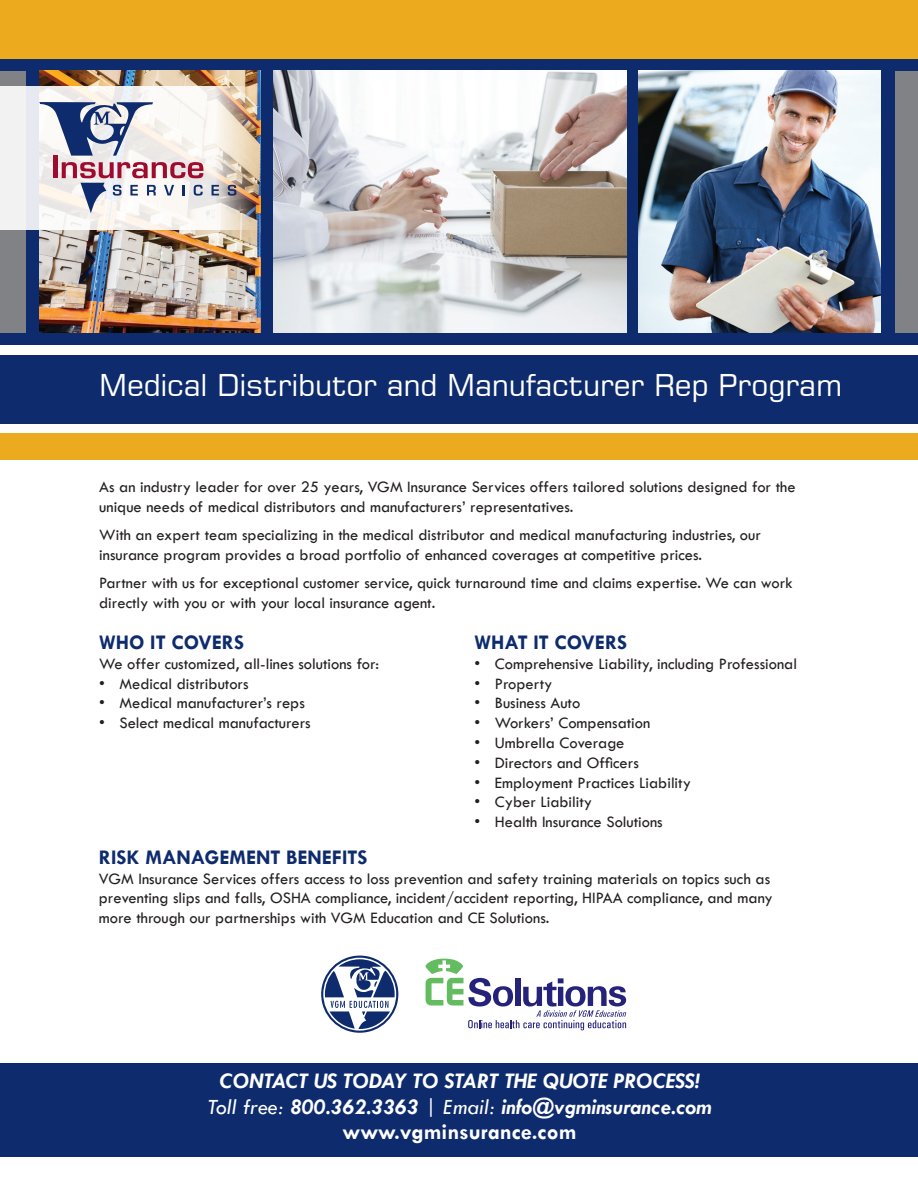
<style>
.page{position:relative;width:918px;height:1188px;background:#fff}
.page>*{position:absolute;margin:0;border:0;box-sizing:border-box;transform-origin:0 0}
.t1{font:30px "Square 721 BT";letter-spacing:-.01em;color:#fff}
.t2{font:italic 700 22.5px/25.5px "Tw Cen";color:#fff;text-align:center}
.t3{font:700 21px "Tw Cen";color:#0d2b6d}
.t4{font:16.5px/19.8px "Tw Cen";color:#231f20}
.s1{font-weight:400}
.s2{font-style:normal}
</style>
<div class="page">
<div style="left:0;top:434px;width:918px;height:26px;background:#ecaa1f"></div>
<div style="left:0;top:355px;width:918px;height:68px;background:#0d2b6d"></div>
<div style="left:0;top:1063px;width:918px;height:94px;background:#0d2b6d"></div>
<svg style="left:321px;top:956px;width:77px;height:77px"></svg>
<svg style="left:426px;top:959px;width:200px;height:71px"></svg>
<div style="left:0;top:0;width:918px;height:65px;background:#ecaa1f"></div>
<div style="left:0;top:59px;width:918px;height:286px;background:#0d2b6d"></div>
<img style="left:39px;top:71px;width:222px;height:261px">
<div style="left:0;top:71px;width:26px;height:261px;background:#808285"></div>
<div style="left:895px;top:71px;width:23px;height:261px;background:#808285"></div>
<img style="left:638px;top:71px;width:242px;height:261px">
<svg style="left:0;top:86px;width:258px;height:144px;background:#ece6df"></svg>
<svg style="left:39px;top:102px;width:114px;height:54px"></svg>
<svg style="left:212px;top:185px;width:7px;height:10px"></svg>
<svg style="left:228px;top:185px;width:8px;height:11px"></svg>
<div style="left:53px;top:155px;width:5px;height:23px;background:#a00a2f"></div>
<svg style="left:62px;top:162px;width:141px;height:51px;background:#d2bbc5"></svg>
<img style="left:273px;top:71px;width:353px;height:261px">
<h1 class="t1" style="left:99px;top:367px;width:745px">Medical Distributor and Manufacturer Rep Program</h1>
<p class="t4" style="left:99px;top:477px;width:698px">As an industry leader for over 25 years, VGM Insurance Services offers tailored solutions designed for the unique needs of medical distributors and manufacturers’ representatives.</p>
<p class="t4" style="left:99px;top:525px;width:663px">With an expert team specializing in the medical distributor and medical manufacturing industries, our insurance program provides a broad portfolio of enhanced coverages at competitive prices.</p>
<p class="t4" style="left:99px;top:573px;width:695px">Partner with us for exceptional customer service, quick turnaround time and claims expertise. We can work directly with you or with your local insurance agent.</p>
<p class="t3" style="left:99px;top:630px;width:146px">WHO IT COVERS</p>
<p class="t4" style="left:99px;top:654px;width:281px">We offer customized, all-lines solutions for:</p>
<p class="t4" style="left:99px;top:673px;width:151px">• Medical distributors</p>
<p class="t4" style="left:99px;top:693px;width:207px">• Medical manufacturer’s reps</p>
<p class="t4" style="left:99px;top:713px;width:213px">• Select medical manufacturers</p>
<p class="t3" style="left:475px;top:630px;width:154px">WHAT IT COVERS</p>
<p class="t4" style="left:475px;top:654px;width:324px">• Comprehensive Liability, including Professional</p>
<p class="t4" style="left:475px;top:673px;width:79px">• Property</p>
<p class="t4" style="left:475px;top:693px;width:107px">• Business Auto</p>
<p class="t4" style="left:475px;top:713px;width:177px">• Workers’ Compensation</p>
<p class="t4" style="left:475px;top:733px;width:151px">• Umbrella Coverage</p>
<p class="t4" style="left:475px;top:753px;width:166px">• Directors and Officers</p>
<p class="t4" style="left:475px;top:772px;width:218px">• Employment Practices Liability</p>
<p class="t4" style="left:475px;top:792px;width:119px">• Cyber Liability</p>
<p class="t4" style="left:475px;top:812px;width:190px">• Health Insurance Solutions</p>
<p class="t3" style="left:99px;top:845px;width:270px">RISK MANAGEMENT BENEFITS</p>
<p class="t4" style="left:99px;top:868px;width:675px">VGM Insurance Services offers access to loss prevention and safety training materials on topics such as preventing slips and falls, OSHA compliance, incident/accident reporting, HIPAA compliance, and many more through our partnerships with VGM Education and CE Solutions.</p>
<h2 class="t2" style="left:207px;top:1068px;width:506px">CONTACT US TODAY TO START THE QUOTE PROCESS!<br><span class="s1">Toll free:</span> 800.362.3363 <span class="s1">| Email:</span> info@vgminsurance.com <span class="s2">www.vgminsurance.com</span></h2>
</div>
